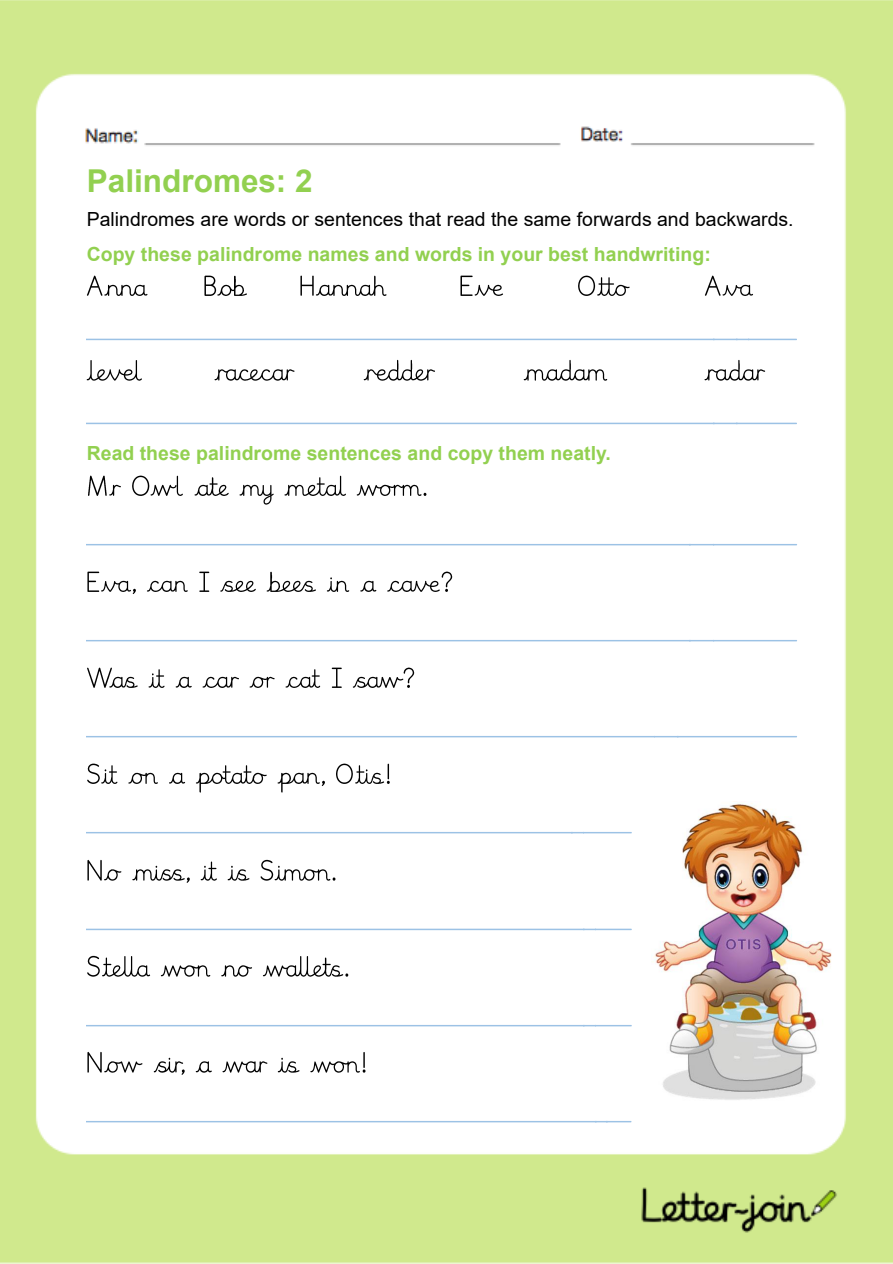
<style>
.page{position:relative;width:893px;height:1264px;background:#fff}
.page>*{position:absolute;margin:0;border:0;box-sizing:border-box;transform-origin:0 0}
.KS2_Body_Copy{font:700 31.5px "Arial";color:#92d050}
.KS2_Body_Copy-2{font:19.5px/34.8px "Arial";color:#000}
.t1{font:700 19.5px "Arial";color:#92d050}
.s1{font-weight:700;color:#92d050}
</style>
<div class="page">
<img style="left:0;top:0;width:892px;height:1263px">
<img style="left:651px;top:801px;width:180px;height:301px">
<img style="left:87px;top:265px;width:76px;height:42px">
<img style="left:204px;top:265px;width:58px;height:42px">
<img style="left:300px;top:265px;width:101px;height:42px">
<img style="left:460px;top:265px;width:58px;height:42px">
<img style="left:577px;top:265px;width:66px;height:42px">
<img style="left:704px;top:265px;width:73px;height:42px">
<img style="left:87px;top:307px;width:626px;height:42px">
<img style="left:713px;top:307px;width:94px;height:42px">
<img style="left:737px;top:307px;width:23px;height:42px">
<img style="left:87px;top:349px;width:66px;height:42px">
<img style="left:215px;top:349px;width:92px;height:42px">
<img style="left:364px;top:349px;width:83px;height:42px">
<img style="left:523px;top:349px;width:101px;height:42px">
<img style="left:704px;top:349px;width:82px;height:42px">
<img style="left:87px;top:391px;width:626px;height:42px">
<img style="left:713px;top:391px;width:24px;height:42px">
<img style="left:737px;top:391px;width:70px;height:42px">
<img style="left:87px;top:464px;width:63px;height:42px">
<img style="left:150px;top:464px;width:44px;height:42px">
<img style="left:194px;top:464px;width:245px;height:42px">
<img style="left:87px;top:512px;width:602px;height:42px">
<img style="left:689px;top:512px;width:24px;height:42px">
<img style="left:713px;top:512px;width:94px;height:42px">
<img style="left:87px;top:560px;width:379px;height:42px">
<img style="left:87px;top:608px;width:602px;height:42px">
<img style="left:689px;top:608px;width:24px;height:42px">
<img style="left:713px;top:608px;width:94px;height:42px">
<img style="left:87px;top:656px;width:350px;height:42px">
<img style="left:87px;top:704px;width:567px;height:42px">
<img style="left:654px;top:704px;width:23px;height:42px">
<img style="left:677px;top:704px;width:130px;height:42px">
<img style="left:87px;top:752px;width:165px;height:42px">
<img style="left:252px;top:752px;width:150px;height:42px">
<img style="left:87px;top:800px;width:555px;height:42px">
<img style="left:571px;top:800px;width:24px;height:42px">
<img style="left:87px;top:848px;width:260px;height:42px">
<img style="left:87px;top:896px;width:555px;height:42px">
<img style="left:583px;top:896px;width:24px;height:42px">
<img style="left:87px;top:944px;width:273px;height:42px">
<img style="left:87px;top:992px;width:555px;height:42px">
<img style="left:583px;top:992px;width:24px;height:42px">
<img style="left:87px;top:1040px;width:292px;height:42px">
<img style="left:87px;top:1088px;width:555px;height:42px">
<img style="left:595px;top:1088px;width:23px;height:42px">
<p class="KS2_Body_Copy" style="left:87px;top:163px;width:227px">Palindromes: 2</p>
<p class="KS2_Body_Copy-2" style="left:87px;top:202px;width:708px">Palindromes are words or sentences that read the same forwards and backwards.<br><span class="s1">Copy these palindrome names and words in your best handwriting:</span></p>
<p class="t1" style="left:87px;top:442px;width:525px">Read these palindrome sentences and copy them neatly.</p>
</div>
